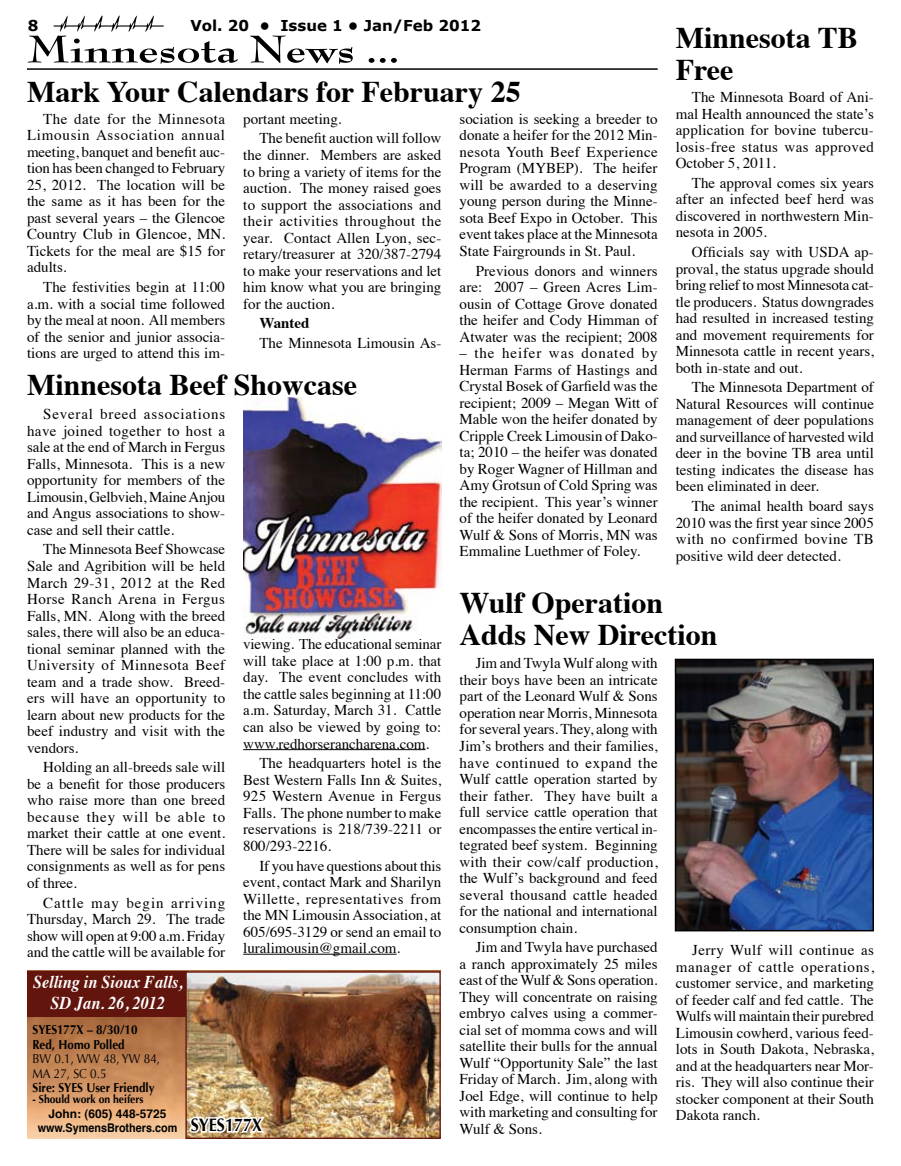
<style>
.page{position:relative;width:901px;height:1166px;background:#fff}
.page>*{position:absolute;margin:0;border:0;box-sizing:border-box;transform-origin:0 0}
.t1{font:700 42px "Bernhard Modern Std";color:#000;scale:1.2 1}
.t2{font:700 30px/31.5px "Times";color:#000}
.t3{font:italic 700 18px/21.6px "Times";color:#fff;text-align:center;scale:.9 1}
.t4{font:700 18px "Optima";color:#000;scale:.9 1}
.t5{font:15px/16.5px "Times";color:#000;text-align:justify}
.t6{font:700 15px "Verdana";color:#000}
.t7{font:700 15px "Times";color:#000}
.t8{font:700 12.9px/14.4px "Optima";color:#000;scale:.9 1}
.t9{font:12.9px/14.4px "Optima";color:#000;scale:.9 1}
.t10{font:700 12px/14.4px "Helvetica";color:#000;text-align:center}
.t11{font:700 11.55px "Optima";color:#000;scale:.9 1}
</style>
<div class="page">
<img style="left:54px;top:16px;width:110px;height:16px">
<hr style="left:27px;top:68px;width:631px;height:2px;background:#000">
<hr style="left:243px;top:749px;width:182px;height:1px;background:#000">
<hr style="left:243px;top:953px;width:153px;height:1px;background:#000">
<img style="left:244px;top:398px;width:197px;height:240px">
<img style="left:678px;top:661px;width:193px;height:267px">
<div style="left:675px;top:658px;width:199px;height:273px;border:2px solid #000"></div>
<img style="left:27px;top:970px;width:414px;height:168px">
<div style="left:28px;top:971px;width:160px;height:46px;background:#62150c"></div>
<img style="left:187px;top:973px;width:252px;height:163px">
<div style="left:185px;top:971px;width:256px;height:167px;border:1px solid #62150c"></div>
<svg style="left:188px;top:1114px;width:80px;height:21px"></svg>
<p class="t6" style="left:190px;top:15px;width:292px">Vol. 20 • Issue 1 • Jan/Feb 2012</p>
<h2 class="t2" style="left:676px;top:19px;width:183px">Minnesota TB<br>Free</h2>
<p class="t5" style="left:676px;top:87px;width:200px;text-indent:16px">The Minnesota Board of Ani&shy;mal Health announced the state’s application for bovine tubercu&shy;losis-free status was approved October 5, 2011.</p>
<p class="t5" style="left:676px;top:173px;width:200px;text-indent:16px">The approval comes six years after an infected beef herd was discovered in northwestern Min&shy;nesota in 2005.</p>
<p class="t5" style="left:676px;top:242px;width:200px;text-indent:16px">Officials say with USDA ap&shy;proval, the status upgrade should bring relief to most Minnesota cat&shy;tle producers. Status downgrades had resulted in increased testing and movement requirements for Minnesota cattle in recent years, both in-state and out.</p>
<p class="t5" style="left:676px;top:378px;width:200px;text-indent:16px">The Minnesota Department of Natural Resources will continue management of deer populations and surveillance of harvested wild deer in the bovine TB area until testing indicates the disease has been eliminated in deer.</p>
<p class="t5" style="left:676px;top:496px;width:200px;text-indent:16px">The animal health board says 2010 was the first year since 2005 with no confirmed bovine TB positive wild deer detected.</p>
<h1 class="t1" style="left:27px;top:27px;width:312px">Minnesota News ...</h1>
<h2 class="t2" style="left:27px;top:73px;width:495px">Mark Your Calendars for February 25</h2>
<p class="t5" style="left:27px;top:109px;width:200px;text-indent:16px">The date for the Minnesota Limousin Association annual meeting, banquet and benefit auc&shy;tion has been changed to February 25, 2012. The location will be the same as it has been for the past several years – the Glencoe Country Club in Glencoe, MN.<br>Tickets for the meal are $15 for adults.</p>
<p class="t5" style="left:27px;top:277px;width:200px;text-indent:16px">The festivities begin at 11:00 a.m. with a social time followed by the meal at noon. All members of the senior and junior associa&shy;tions are urged to attend this im-</p>
<p class="t5" style="left:459px;top:109px;width:200px">sociation is seeking a breeder to donate a heifer for the 2012 Min&shy;nesota Youth Beef Experience Program (MYBEP). The heifer will be awarded to a deserving young person during the Minne&shy;sota Beef Expo in October. This event takes place at the Minnesota State Fairgrounds in St. Paul.</p>
<p class="t5" style="left:459px;top:261px;width:200px;text-indent:16px">Previous donors and winners are: 2007 – Green Acres Lim&shy;ousin of Cottage Grove donated the heifer and Cody Himman of Atwater was the recipient; 2008</p>
<p class="t5" style="left:459px;top:343px;width:200px">– the heifer was donated by Herman Farms of Hastings and Crystal Bosek of Garfield was the recipient; 2009 – Megan Witt of Mable won the heifer donated by Cripple Creek Limousin of Dako&shy;ta; 2010 – the heifer was donated by Roger Wagner of Hillman and Amy Grotsun of Cold Spring was the recipient. This year’s winner of the heifer donated by Leonard Wulf &amp; Sons of Morris, MN was Emmaline Luethmer of Foley.</p>
<p class="t5" style="left:259px;top:107px;width:183px;line-height:19.8px;text-indent:-16px">portant meeting.<br>The benefit auction will follow</p>
<p class="t5" style="left:243px;top:145px;width:200px">the dinner. Members are asked to bring a variety of items for the auction. The money raised goes to support the associations and their activities throughout the year. Contact Allen Lyon, sec&shy;retary/treasurer at 320/387-2794 to make your reservations and let him know what you are bringing for the auction.</p>
<p class="t7" style="left:259px;top:309px;width:52px">Wanted</p>
<p class="t5" style="left:259px;top:333px;width:183px">The Minnesota Limousin As-</p>
<h2 class="t2" style="left:27px;top:365px;width:331px">Minnesota Beef Showcase</h2>
<p class="t5" style="left:27px;top:404px;width:200px;text-indent:16px">Several breed associations have joined together to host a sale at the end of March in Fergus Falls, Minnesota. This is a new opportunity for members of the Limousin, Gelbvieh, Maine Anjou and Angus associations to show&shy;case and sell their cattle.</p>
<p class="t5" style="left:27px;top:540px;width:200px;text-indent:16px">The Minnesota Beef Showcase Sale and Agribition will be held March 29-31, 2012 at the Red Horse Ranch Arena in Fergus Falls, MN. Along with the breed sales, there will also be an educa&shy;tional seminar planned with the University of Minnesota Beef team and a trade show. Breed&shy;ers will have an opportunity to learn about new products for the beef industry and visit with the vendors.</p>
<p class="t5" style="left:27px;top:757px;width:200px;text-indent:16px">Holding an all-breeds sale will be a benefit for those producers who raise more than one breed because they will be able to market their cattle at one event.<br>There will be sales for individual consignments as well as for pens of three.</p>
<p class="t5" style="left:27px;top:893px;width:200px;text-indent:16px">Cattle may begin arriving Thursday, March 29. The trade show will open at 9:00 a.m. Friday and the cattle will be available for</p>
<h2 class="t2" style="left:459px;top:584px;width:259px">Wulf Operation<br>Adds New Direction</h2>
<p class="t5" style="left:243px;top:635px;width:200px">viewing. The educational seminar will take place at 1:00 p.m. that day. The event concludes with the cattle sales beginning at 11:00 a.m. Saturday, March 31. Cattle can also be viewed by going to: www.redhorserancharena.com.</p>
<p class="t5" style="left:243px;top:753px;width:200px;text-indent:16px">The headquarters hotel is the Best Western Falls Inn &amp; Suites, 925 Western Avenue in Fergus Falls. The phone number to make reservations is 218/739-2211 or 800/293-2216.</p>
<p class="t5" style="left:243px;top:855px;width:200px;text-indent:16px">If you have questions about this event, contact Mark and Sharilyn Willette, representatives from the MN Limousin Association, at 605/695-3129 or send an email to luralimousin@gmail.com.</p>
<p class="t5" style="left:459px;top:653px;width:200px;text-indent:16px">Jim and Twyla Wulf along with their boys have been an intricate part of the Leonard Wulf &amp; Sons operation near Morris, Minnesota for several years. They, along with Jim’s brothers and their families, have continued to expand the Wulf cattle operation started by their father. They have built a full service cattle operation that encompasses the entire vertical in&shy;tegrated beef system. Beginning with their cow/calf production, the Wulf’s background and feed several thousand cattle headed for the national and international consumption chain.</p>
<p class="t5" style="left:459px;top:937px;width:200px;text-indent:16px">Jim and Twyla have purchased a ranch approximately 25 miles east of the Wulf &amp; Sons operation.<br>They will concentrate on raising embryo calves using a commer&shy;cial set of momma cows and will satellite their bulls for the annual Wulf “Opportunity Sale” the last Friday of March. Jim, along with Joel Edge, will continue to help with marketing and consulting for Wulf &amp; Sons.</p>
<p class="t5" style="left:676px;top:940px;width:200px;text-indent:16px">Jerry Wulf will continue as manager of cattle operations, customer service, and marketing of feeder calf and fed cattle. The Wulfs will maintain their purebred Limousin cowherd, various feed&shy;lots in South Dakota, Nebraska, and at the headquarters near Mor&shy;ris. They will also continue their stocker component at their South Dakota ranch.</p>
<p class="t3" style="left:33px;top:969px;width:168px">Selling in Sioux Falls,<br>SD Jan. 26, 2012</p>
<p class="t8" style="left:33px;top:1022px;width:118px">SYES177X – 8/30/10<br>Red, Homo Polled</p>
<p class="t9" style="left:33px;top:1051px;width:143px">BW 0.1, WW 48, YW 84,<br>MA 27, SC 0.5</p>
<p class="t8" style="left:33px;top:1080px;width:137px">Sire: SYES User Friendly</p>
<p class="t11" style="left:33px;top:1092px;width:125px">- Should work on heifers</p>
<p class="t10" style="left:38px;top:1106px;width:141px">John: (605) 448-5725 www.SymensBrothers.com</p>
<p class="t4" style="left:191px;top:1114px;width:81px">SYES177X</p>
</div>
